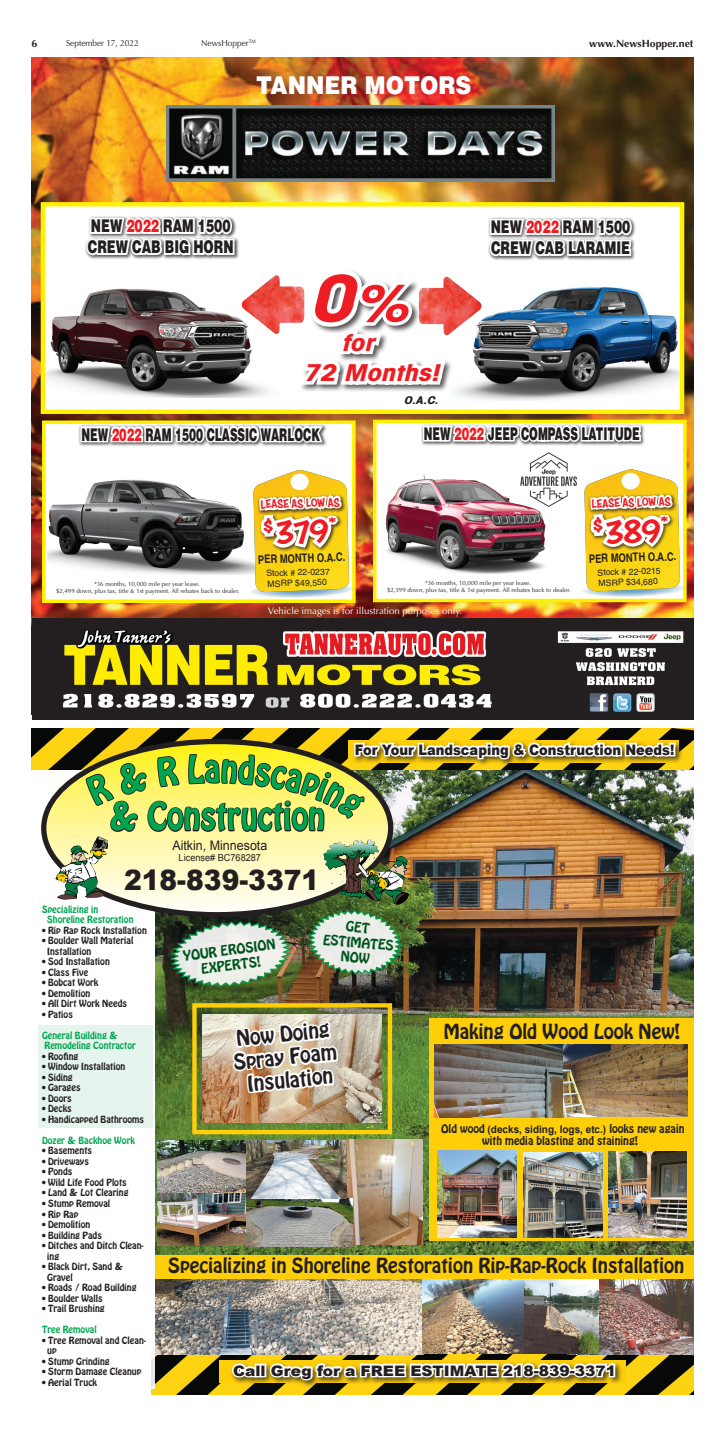
<style>
.page{position:relative;width:725px;height:1434px;background:#fff}
.page>*{position:absolute;margin:0;border:0;box-sizing:border-box;transform-origin:0 0}
.t1{font:italic 700 condensed 63px "ITC Avant Garde Std";color:#ee1d23;scale:1.28 1}
.t2{font:35px "Astounder Squared BB";color:#ee1d23;scale:1.2 1}
.t3{font:34.12px "Hobo";color:#00a54f;scale:.89 1}
.t4{font:900 28px "Arial";color:#231f20;scale:.95 1}
.t5{font:900 24.5px "Helvetica LT Std";color:#fff;scale:.9 1}
.t6{font:italic 700 condensed 22.75px "ITC Avant Garde Std";color:#ee1d23;scale:1.28 1}
.t7{font:19.25px/23.1px "Hobo Std";color:#231f20;text-align:center}
.t8{font:18.38px "Hobo";color:#231f20}
.t9{font:900 17.5px/21px "Helvetica LT Std";color:#231f20;scale:.7 1}
.t10{font:900 17.5px "Helvetica LT Std";color:#231f20;scale:.6 1}
.t11{font:900 14.44px "Arial";color:#231f20;scale:.9 1}
.t12{font:900 14.44px "Arial";color:#231f20;scale:1.07 1}
.t13{font:13.12px "Astounder Squared BB";color:#ee1d23;scale:1.1 1}
.t14{font:13.12px "Arial";color:#231f20;scale:.95 1}
.t15{font:12.6px/15.1px "Hobo Std";color:#00551f;text-align:center}
.t16{font:700 11.72px "Helvetica LT Std";color:#231f20;scale:.8 1}
.t17{font:700 10.5px "Arial";color:#231f20;scale:.95 1}
.t18{font:10.5px "Hobo Std";color:#231f20}
.t19{font:700 10.5px "Optima LT Std";color:#231f20}
.t20{font:italic 700 condensed 10.5px "ITC Avant Garde Std";color:#231f20;scale:1.28 1}
.t21{font:9.62px "Optima LT Std";color:#fff}
.t22{font:9.62px "Arial";color:#231f20;scale:.95 1}
.t23{font:8.75px/10.5px "Hobo Std";color:#231f20}
.t24{font:8.75px/10.5px "Hobo Std";color:#00a54f}
.t25{font:8.75px/10.5px "Helvetica LT Std";color:#231f20}
.t26{font:8.75px "Optima LT Std";color:#231f20;scale:.95 1}
.t27{font:6.12px/7.4px "Optima LT Std";color:#231f20;text-align:center}
.s1{color:#ee1d23}
.s2{font-size:49px}
.s3{font-family:"Hobo Std";font-weight:400}
</style>
<div class="page">
<img style="left:155px;top:769px;width:538px;height:485px">
<div style="left:429px;top:1018px;width:264px;height:222px;background:#fece08"></div>
<img style="left:32px;top:728px;width:661px;height:41px">
<img style="left:152px;top:1353px;width:541px;height:41px">
<svg style="left:38px;top:1025px;width:117px;height:363px"></svg>
<div style="left:219px;top:1360px;width:406px;height:22px;background:#fece08"></div>
<div style="left:230px;top:1360px;width:392px;height:27px;background:#231f20;opacity:.75"></div>
<svg style="left:230px;top:1360px;width:30px;height:20px"></svg>
<div style="left:255px;top:1363px;width:6px;height:14px;border:3px solid #fff"></div>
<div style="left:260px;top:1363px;width:6px;height:14px;border:3px solid #fff"></div>
<svg style="left:267px;top:1353px;width:350px;height:31px;background:#cebb6d"></svg>
<img style="left:346px;top:1139px;width:76px;height:105px">
<img style="left:155px;top:1278px;width:412px;height:75px">
<img style="left:567px;top:1278px;width:126px;height:75px">
<div style="left:155px;top:1254px;width:538px;height:24px;background:#fece08"></div>
<svg style="left:44px;top:741px;width:346px;height:173px;background:#ebe6b3"></svg>
<img style="left:55px;top:836px;width:53px;height:63px">
<img style="left:323px;top:839px;width:86px;height:65px">
<img style="left:85px;top:737px;width:592px;height:95px">
<img style="left:434px;top:1044px;width:253px;height:73px">
<img style="left:523px;top:1152px;width:80px;height:84px">
<img style="left:608px;top:1151px;width:78px;height:85px">
<img style="left:437px;top:1150px;width:79px;height:87px">
<img style="left:157px;top:1140px;width:90px;height:105px">
<img style="left:247px;top:1198px;width:105px;height:48px">
<img style="left:246px;top:1160px;width:100px;height:38px">
<img style="left:168px;top:908px;width:235px;height:252px">
<img style="left:32px;top:57px;width:661px;height:560px">
<div style="left:41px;top:202px;width:643px;height:212px;background:#fff;border:4px solid #fff101"></div>
<img style="left:46px;top:316px;width:33px;height:71px">
<div style="left:42px;top:420px;width:313px;height:183px;background:#fff;border:4px solid #fff101"></div>
<img style="left:47px;top:504px;width:32px;height:62px">
<div style="left:32px;top:617px;width:661px;height:102px;background:#231f20"></div>
<img style="left:63px;top:629px;width:621px;height:83px">
<img style="left:166px;top:105px;width:388px;height:68px">
<img style="left:79px;top:173px;width:608px;height:426px">
<p class="t19" style="left:32px;top:37px;width:7px">6</p>
<p class="t26" style="left:66px;top:38px;width:78px">September 17, 2022</p>
<p class="t26" style="left:201px;top:38px;width:59px">NewsHopper<sup>TM</sup></p>
<p class="t19" style="left:589px;top:37px;width:106px">www.NewsHopper.net</p>
<h3 class="t5" style="left:256px;top:69px;width:241px">TANNER MOTORS</h3>
<h3 class="t9" style="left:88px;top:215px;width:210px">NEW <span class="s1">2022</span> RAM 1500<br>CREW CAB BIG HORN</h3>
<h3 class="t9" style="left:490px;top:216px;width:201px">NEW <span class="s1">2022</span> RAM 1500<br>CREW CAB LARAMIE</h3>
<h1 class="t1" style="left:308px;top:258px;width:80px">0<span class="s2">%</span></h1>
<h3 class="t6" style="left:341px;top:328px;width:27px">for</h3>
<h3 class="t6" style="left:303px;top:358px;width:108px">72 Months!</h3>
<p class="t20" style="left:404px;top:394px;width:28px">O.A.C.</p>
<h3 class="t10" style="left:81px;top:423px;width:399px">NEW <span class="s1">2022</span> RAM 1500 CLASSIC WARLOCK</h3>
<h3 class="t10" style="left:424px;top:422px;width:361px">NEW <span class="s1">2022</span> JEEP COMPASS LATITUDE</h3>
<p class="t27" style="left:56px;top:580px;width:185px">*36 months, 10,000 mile per year lease.<br>$2,499 down, plus tax, title &amp; 1st payment. All rebates back to dealer.</p>
<h3 class="t13" style="left:260px;top:497px;width:74px;rotate:-2deg">LEASE AS LOW AS</h3>
<h2 class="t2" style="left:263px;top:514px;width:62px;rotate:-2deg"><sup>$</sup>379<sup>*</sup></h2>
<h3 class="t16" style="left:258px;top:552px;width:111px;rotate:-2deg">PER MONTH O.A.C.</h3>
<p class="t25" style="left:266px;top:568px;width:65px;rotate:-2deg">Stock # 22-0237<br>MSRP $49,550</p>
<p class="t27" style="left:387px;top:579px;width:185px">*36 months, 10,000 mile per year lease.<br>$2,399 down, plus tax, title &amp; 1st payment. All rebates back to dealer.</p>
<p class="t21" style="left:268px;top:605px;width:196px">Vehicle images is for illustration purposes only.</p>
<h3 class="t13" style="left:591px;top:496px;width:74px;rotate:-2deg">LEASE AS LOW AS</h3>
<h2 class="t2" style="left:593px;top:513px;width:64px;rotate:-2deg"><sup>$</sup>389<sup>*</sup></h2>
<h3 class="t16" style="left:588px;top:551px;width:111px;rotate:-2deg">PER MONTH O.A.C.</h3>
<p class="t25" style="left:597px;top:567px;width:65px;rotate:-2deg">Stock # 22-0215<br>MSRP $34,680</p>
<h3 class="t11" style="left:355px;top:739px;width:356px">For Your Landscaping &amp; Construction Needs!</h3>
<h3 class="t3" style="left:110px;top:792px;width:243px">&amp; Construction</h3>
<h3 class="t14" style="left:172px;top:836px;width:101px">Aitkin, Minnesota</h3>
<p class="t22" style="left:179px;top:851px;width:88px">License# BC768287</p>
<h3 class="t4" style="left:124px;top:859px;width:207px">218-839-3371</h3>
<p class="t24" style="left:47px;top:904px;width:88px;text-indent:-5px">Specializing in<br>Shoreline Restoration</p>
<p class="t23" style="left:42px;top:925px;width:106px">• Rip Rap Rock Installation</p>
<p class="t23" style="left:47px;top:935px;width:88px;text-indent:-5px">• Boulder Wall Material<br>Installation</p>
<p class="t23" style="left:42px;top:956px;width:69px">• Sod Installation</p>
<p class="t23" style="left:42px;top:967px;width:48px">• Class Five</p>
<p class="t23" style="left:42px;top:977px;width:58px">• Bobcat Work</p>
<p class="t23" style="left:42px;top:988px;width:50px">• Demolition</p>
<p class="t23" style="left:42px;top:998px;width:86px">• All Dirt Work Needs</p>
<p class="t23" style="left:42px;top:1009px;width:32px">• Patios</p>
<p class="t24" style="left:42px;top:1030px;width:95px">General Building &amp;<br>Remodeling Contractor</p>
<p class="t23" style="left:42px;top:1051px;width:38px">• Roofing</p>
<p class="t23" style="left:42px;top:1061px;width:85px">• Window Installation</p>
<p class="t23" style="left:42px;top:1072px;width:32px">• Siding</p>
<p class="t23" style="left:42px;top:1082px;width:40px">• Garages</p>
<p class="t23" style="left:42px;top:1093px;width:31px">• Doors</p>
<p class="t23" style="left:42px;top:1103px;width:31px">• Decks</p>
<p class="t23" style="left:42px;top:1114px;width:104px">• Handicapped Bathrooms</p>
<p class="t24" style="left:42px;top:1135px;width:94px">Dozer &amp; Backhoe Work</p>
<p class="t23" style="left:42px;top:1145px;width:52px">• Basements</p>
<p class="t23" style="left:42px;top:1156px;width:48px">• Driveways</p>
<p class="t23" style="left:42px;top:1166px;width:32px">• Ponds</p>
<p class="t23" style="left:42px;top:1177px;width:86px">• Wild Life Food Plots</p>
<p class="t23" style="left:42px;top:1187px;width:88px">• Land &amp; Lot Clearing</p>
<p class="t23" style="left:42px;top:1198px;width:70px">• Stump Removal</p>
<p class="t23" style="left:42px;top:1208px;width:38px">• Rip Rap</p>
<p class="t23" style="left:42px;top:1219px;width:50px">• Demolition</p>
<p class="t23" style="left:42px;top:1229px;width:61px">• Building Pads</p>
<p class="t23" style="left:47px;top:1240px;width:98px;text-indent:-5px">• Ditches and Ditch Clean&shy;ing</p>
<p class="t23" style="left:47px;top:1261px;width:77px;text-indent:-5px">• Black Dirt, Sand &amp;<br>Gravel</p>
<p class="t23" style="left:42px;top:1282px;width:96px">• Roads / Road Building</p>
<p class="t23" style="left:42px;top:1292px;width:62px">• Boulder Walls</p>
<p class="t23" style="left:42px;top:1303px;width:64px">• Trail Brushing</p>
<p class="t24" style="left:42px;top:1324px;width:56px">Tree Removal</p>
<p class="t23" style="left:47px;top:1334px;width:100px;text-indent:-5px">• Tree Removal and Clean&shy;up</p>
<p class="t23" style="left:42px;top:1355px;width:69px">• Stump Grinding</p>
<p class="t23" style="left:42px;top:1366px;width:101px">• Storm Damage Cleanup</p>
<p class="t23" style="left:42px;top:1376px;width:57px">• Aerial Truck</p>
<h3 class="t15" style="left:182px;top:948px;width:94px;rotate:-7deg">YOUR EROSION<br>EXPERTS!</h3>
<h3 class="t15" style="left:325px;top:917px;width:72px;rotate:5deg">GET<br>ESTIMATES<br>NOW</h3>
<h3 class="t7" style="left:231px;top:1027px;width:105px;rotate:-5deg">Now Doing<br>Spray Foam<br>Insulation</h3>
<h3 class="t8" style="left:443px;top:1018px;width:238px">Making Old Wood Look New!</h3>
<p class="t17" style="left:441px;top:1122px;width:258px"><span class="s3">Old wood</span> (decks, siding, logs, etc.) <span class="s3">looks new again</span></p>
<p class="t18" style="left:482px;top:1133px;width:157px">with media blasting and staining!</p>
<h3 class="t8" style="left:168px;top:1252px;width:517px">Specializing in Shoreline Restoration Rip-Rap-Rock Installation</h3>
<h3 class="t12" style="left:233px;top:1359px;width:359px">Call Greg for a FREE ESTIMATE 218-839-3371</h3>
</div>
